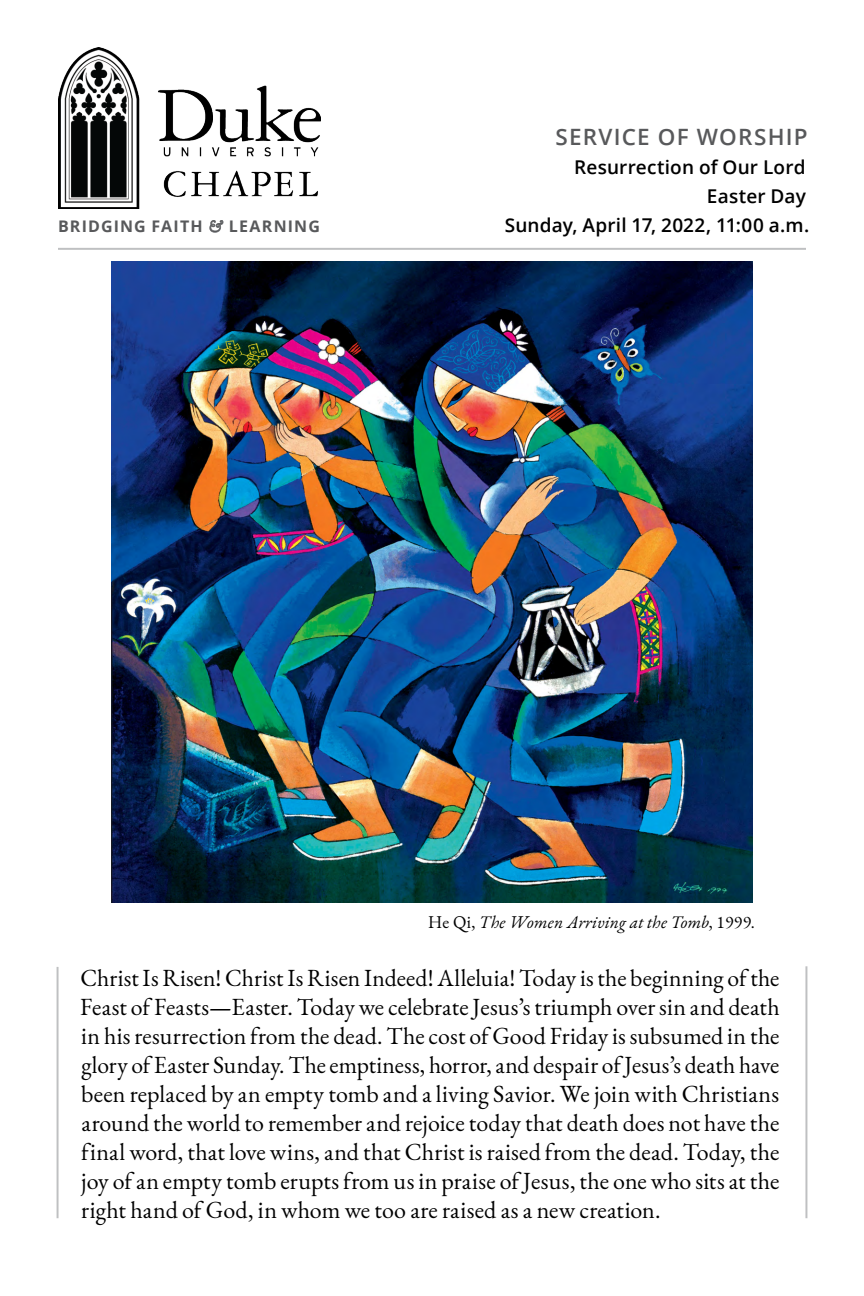
<style>
.page{position:relative;width:864px;height:1296px;background:#fff}
.page>*{position:absolute;margin:0;border:0;box-sizing:border-box;transform-origin:0 0}
.Body_-_Cover_Quote{font:24px/29px "EB Garamond";letter-spacing:.005em;color:#000;text-align:justify}
.Headers{font:600 22.4px "Open Sans";letter-spacing:.05em;color:#58595b}
.Headers-2{font:600 19px "Open Sans";letter-spacing:.01em;color:#000}
.Attributions_and_Tun{font:italic 17.6px "EB Garamond";letter-spacing:.005em;color:#000}
.t1{font:700 16px "Open Sans";letter-spacing:.07em;color:#58595b}
.s1{font-family:"EB Garamond";font-weight:400;font-style:italic;color:#808285}
.s2{font-style:normal}
</style>
<div class="page">
<img style="left:58px;top:48px;width:263px;height:160px">
<hr style="left:57px;top:967px;width:2px;height:251px;background:#808285">
<hr style="left:805px;top:966px;width:2px;height:252px;background:#808285">
<hr style="left:58px;top:248px;width:748px;height:2px;background:#808285">
<img style="left:111px;top:261px;width:642px;height:642px">
<p class="t1" style="left:58px;top:215px;width:263px">BRIDGING FAITH <span class="s1">&amp;</span> LEARNING</p>
<h1 class="Headers" style="left:556px;top:122px;width:253px">SERVICE OF WORSHIP</h1>
<h1 class="Headers-2" style="left:574px;top:154px;width:233px">Resurrection of Our Lord</h1>
<h1 class="Headers-2" style="left:707px;top:183px;width:100px">Easter Day</h1>
<h1 class="Headers-2" style="left:505px;top:212px;width:306px">Sunday, April 17, 2022, 11:00 a.m.</h1>
<p class="Attributions_and_Tun" style="left:428px;top:911px;width:328px"><span class="s2">He Qi,</span> The Women Arriving at the Tomb<span class="s2">, 1999.</span></p>
<p class="Body_-_Cover_Quote" style="left:80px;top:964px;width:701px">Christ Is Risen! Christ Is Risen Indeed! Alleluia! Today is the beginning of the Feast of Feasts—Easter. Today we celebrate Jesus’s triumph over sin and death in his resurrection from the dead. The cost of Good Friday is subsumed in the glory of Easter Sunday. The emptiness, horror, and despair of Jesus’s death have been replaced by an empty tomb and a living Savior. We join with Christians around the world to remember and rejoice today that death does not have the final word, that love wins, and that Christ is raised from the dead. Today, the joy of an empty tomb erupts from us in praise of Jesus, the one who sits at the right hand of God, in whom we too are raised as a new creation.</p>
</div>
